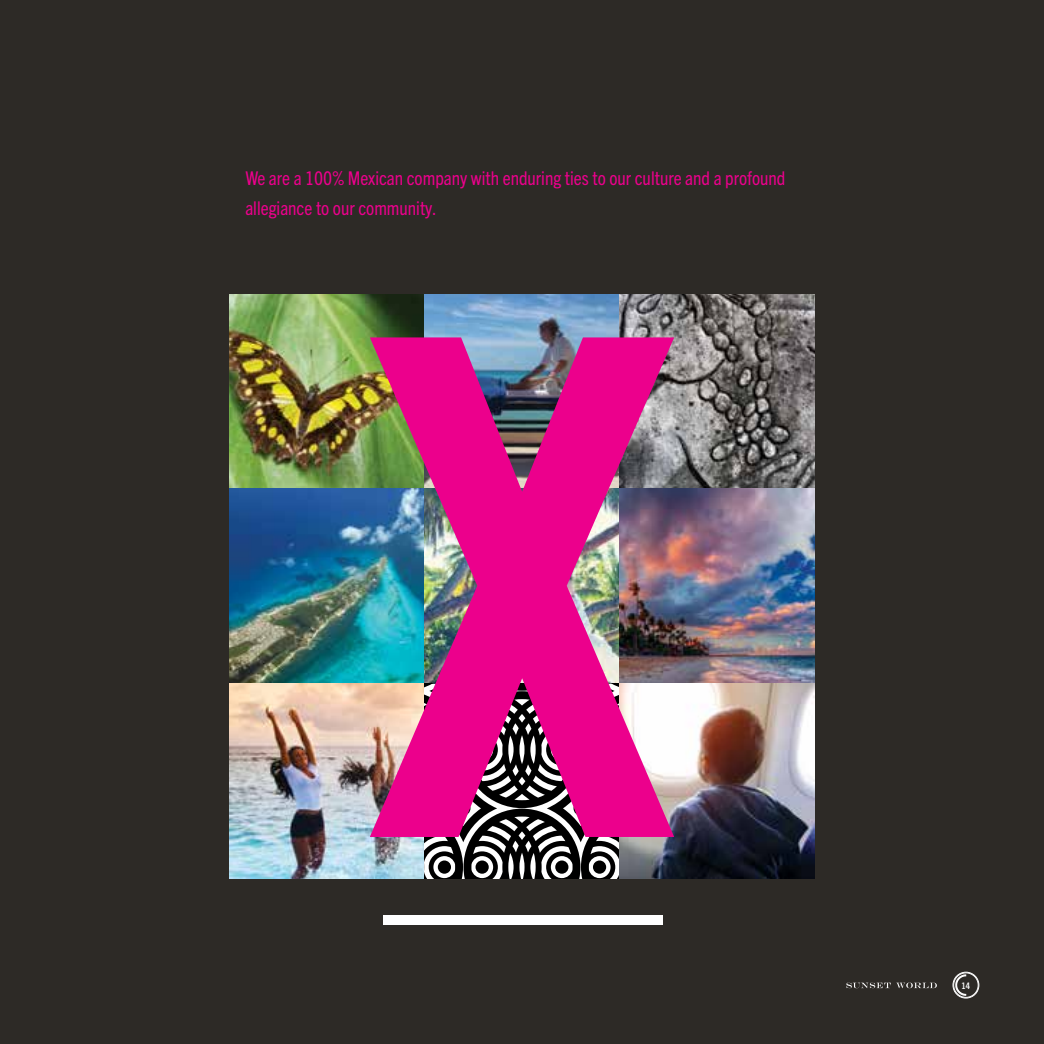
<style>
.page{position:relative;width:1044px;height:1044px;background:#2d2a26}
.page>*{position:absolute;margin:0;border:0;box-sizing:border-box;transform-origin:0 0}
.t1{font:561.4px "Bebas";color:#ec008c;scale:1.1 1}
.t2{font:condensed 19px/30px "Trade Gothic Next LT Pro";color:#ec008c}
.t3{font:700 condensed 9px "Trade Gothic Next LT Pro";color:#fff}
</style>
<div class="page">
<img style="left:230px;top:294px;width:195px;height:585px">
<img style="left:425px;top:294px;width:194px;height:390px">
<svg style="left:425px;top:684px;width:194px;height:195px;background:#616161"></svg>
<img style="left:619px;top:294px;width:195px;height:585px">
<svg style="left:846px;top:983px;width:91px;height:5px"></svg>
<div style="left:383px;top:915px;width:279px;height:10px;background:#fff"></div>
<div style="left:953px;top:972px;width:26px;height:26px;border:1px solid #fff;border-radius:50%"></div>
<div style="left:954px;top:973px;width:24px;height:25px;border:1px solid #fff;border-radius:50%"></div>
<svg style="left:955px;top:974px;width:11px;height:22px"></svg>
<p class="t2" style="left:245px;top:162px;width:542px">We are a 100% Mexican company with enduring ties to our culture and a profound allegiance to our community.</p>
<h1 class="t1" style="left:341px;top:178px;width:330px">X</h1>
<p class="t3" style="left:962px;top:979px;width:10px">14</p>
</div>
